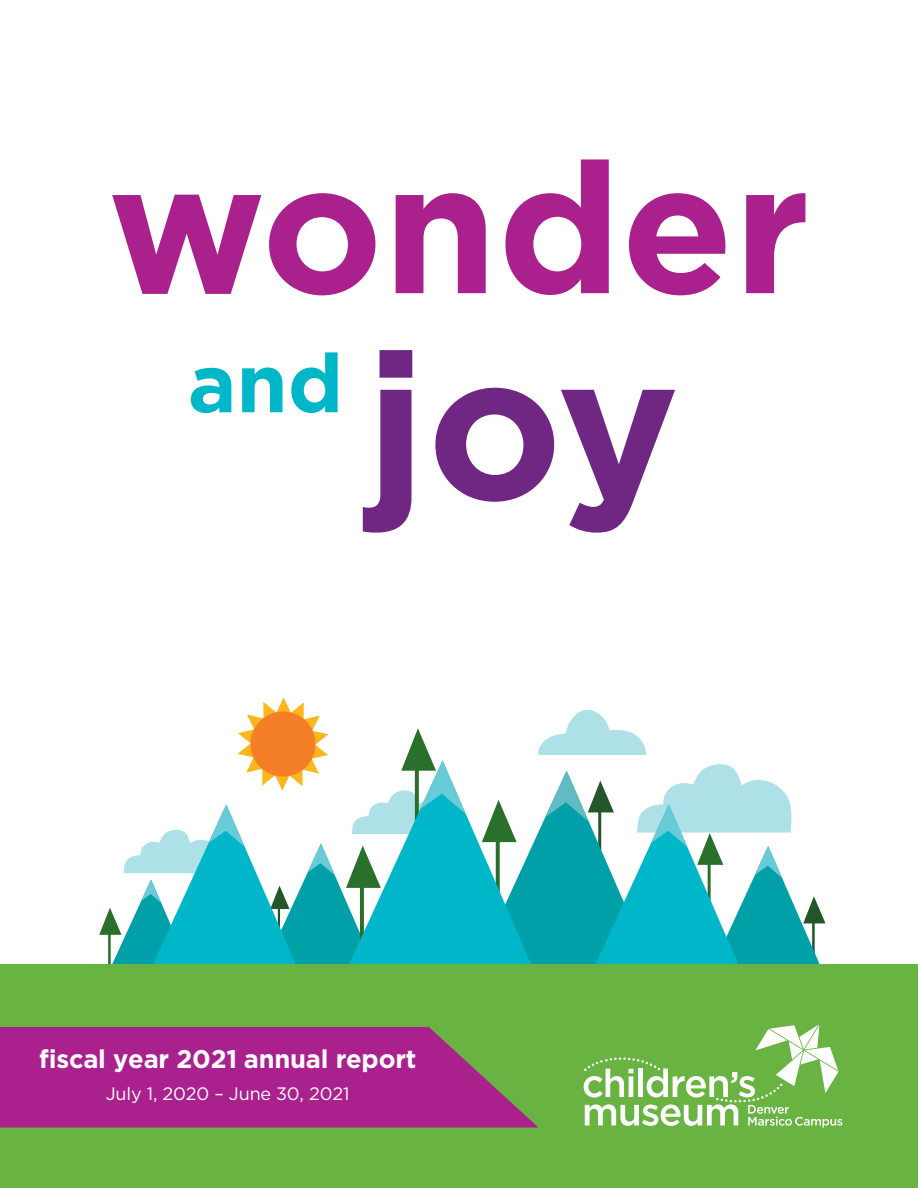
<style>
.page{position:relative;width:918px;height:1188px;background:#fff}
.page>*{position:absolute;margin:0;border:0;box-sizing:border-box;transform-origin:0 0}
.t1{font:700 204.45px "Gotham";color:#702784}
.t2{font:700 183.15px "Gotham";color:#aa218e}
.t3{font:700 82.05px "Gotham";color:#00b7c9}
.t4{font:700 25.5px "Gotham";letter-spacing:-.01em;color:#fff}
.t5{font:18px "Gotham";letter-spacing:-.01em;color:#fff}
</style>
<div class="page">
<svg style="left:99px;top:698px;width:727px;height:266px"></svg>
<hr style="left:108px;top:921px;width:3px;height:49px;background:#29702a">
<div style="left:0;top:964px;width:918px;height:224px;background:#69b342"></div>
<svg style="left:0;top:1027px;width:538px;height:101px;background:#a33085"></svg>
<svg style="left:584px;top:1025px;width:258px;height:103px"></svg>
<h2 class="t2" style="left:108px;top:107px;width:704px">wonder</h2>
<h3 class="t3" style="left:188px;top:329px;width:157px">and</h3>
<h1 class="t1" style="left:365px;top:291px;width:316px">joy</h1>
<p class="t4" style="left:39px;top:1042px;width:379px">fiscal year 2021 annual report</p>
<p class="t5" style="left:106px;top:1082px;width:245px">July 1, 2020 – June 30, 2021</p>
</div>
